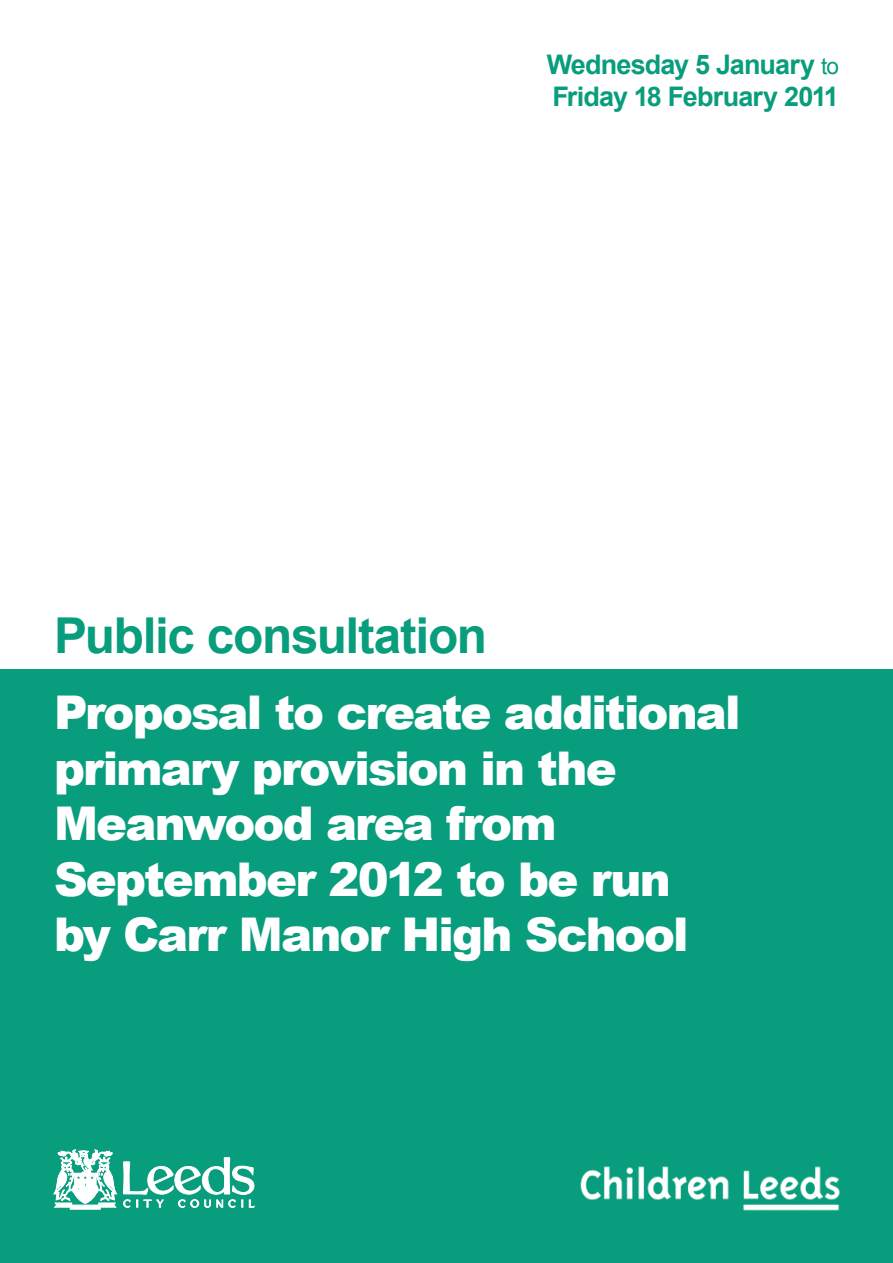
<style>
.page{position:relative;width:893px;height:1263px;background:#fff}
.page>*{position:absolute;margin:0;border:0;box-sizing:border-box;transform-origin:0 0}
.t1{font:700 49.5px "Arial";letter-spacing:-.025em;color:#089d7c}
.t2{font:900 46.5px/55.5px "Arial";letter-spacing:-.04em;color:#fff}
.t3{font:700 27px/32.4px "Arial";letter-spacing:-.03em;color:#089d7c}
.s1{font-weight:400;font-size:22.5px}
</style>
<div class="page">
<div style="left:0;top:669px;width:893px;height:594px;background:#089d7c"></div>
<svg style="left:54px;top:1150px;width:200px;height:59px"></svg>
<img style="left:580px;top:1166px;width:260px;height:45px">
<p class="t3" style="left:547px;top:49px;width:294px">Wednesday 5 January <span class="s1">to<br></span>Friday 18 February 2011</p>
<p class="t1" style="left:54px;top:603px;width:435px">Public consultation</p>
<p class="t2" style="left:54px;top:684px;width:688px">Proposal to create additional primary provision in the<br>Meanwood area from<br>September 2012 to be run<br>by Carr Manor High School</p>
</div>
